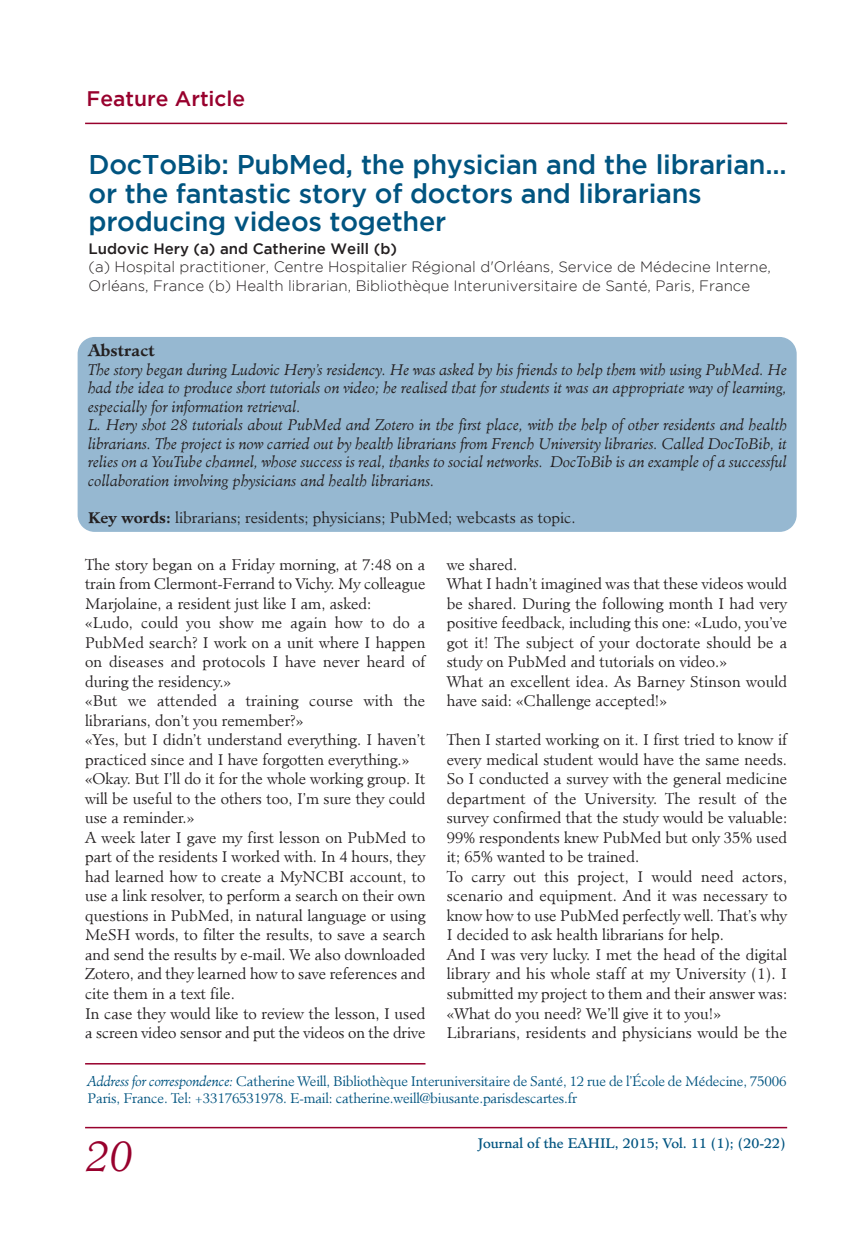
<style>
.page{position:relative;width:851px;height:1234px;background:#fff}
.page>*{position:absolute;margin:0;border:0;box-sizing:border-box;transform-origin:0 0}
.t1{font:italic 300 42px "Minister";color:#98012d}
.t2{font:500 27px/28.5px "Gotham";letter-spacing:-.01em;color:#005480}
.t3{font:500 21px "Gotham";color:#98012d}
.t4{font:700 15.75px "Minister";color:#231f20}
.t5{font:300 15px/19.5px "Minister";color:#231f20}
.t6{font:italic 300 15px/18.5px "Minister";color:#231f20}
.t7{font:300 15px/19px "Gotham";color:#231f20}
.t8{font:500 15px "Gotham";color:#231f20}
.t9{font:300 13.5px/17.9px "Minister";letter-spacing:-.015em;color:#005480}
.t10{font:13.5px "Minister";color:#005480}
.s1{font-weight:700}
.s2{font-style:italic}
</style>
<div class="page">
<hr style="left:85px;top:1126px;width:702px;height:2px;background:#98012d">
<hr style="left:85px;top:123px;width:702px;height:1px;background:#98012d">
<div style="left:78px;top:337px;width:718px;height:194px;background:#96b8d1"></div>
<hr style="left:85px;top:1062px;width:340px;height:2px;background:#98012d">
<h3 class="t3" style="left:87px;top:91px;width:160px">Feature Article</h3>
<h2 class="t2" style="left:89px;top:152px;width:699px">DocToBib: PubMed, the physician and the librarian... or the fantastic story of doctors and librarians producing videos together</h2>
<p class="t8" style="left:89px;top:243px;width:310px">Ludovic Hery (a) and Catherine Weill (b)</p>
<p class="t7" style="left:89px;top:258px;width:683px">(a) Hospital practitioner, Centre Hospitalier Régional d'Orléans, Service de Médecine Interne,<br>Orléans, France (b) Health librarian, Bibliothèque Interuniversitaire de Santé, Paris, France</p>
<p class="t4" style="left:88px;top:343px;width:68px">Abstract</p>
<p class="t6" style="left:88px;top:361px;width:700px">The story began during Ludovic Hery’s residency. He was asked by his friends to help them with using PubMed. He had the idea to produce short tutorials on video; he realised that for students it was an appropriate way of learning, especially for information retrieval.<br>L. Hery shot 28 tutorials about PubMed and Zotero in the first place, with the help of other residents and health librarians. The project is now carried out by health librarians from French University libraries. Called DocToBib, it relies on a YouTube channel, whose success is real, thanks to social networks. DocToBib is an example of a successful collaboration involving physicians and health librarians.</p>
<p class="t5" style="left:88px;top:508px;width:489px"><span class="s1">Key words:</span> librarians; residents; physicians; PubMed; webcasts as topic.</p>
<p class="t5" style="left:85px;top:555px;width:342px">The story began on a Friday morning, at 7:48 on a train from Clermont-Ferrand to Vichy. My colleague Marjolaine, a resident just like I am, asked:<br>«Ludo, could you show me again how to do a PubMed search? I work on a unit where I happen on diseases and protocols I have never heard of during the residency.»<br>«But we attended a training course with the librarians, don’t you remember?»<br>«Yes, but I didn’t understand everything. I haven’t practiced since and I have forgotten everything.» «Okay. But I’ll do it for the whole working group. It will be useful to the others too, I’m sure they could use a reminder.»<br>A week later I gave my first lesson on PubMed to part of the residents I worked with. In 4 hours, they had learned how to create a MyNCBI account, to use a link resolver, to perform a search on their own questions in PubMed, in natural language or using MeSH words, to filter the results, to save a search and send the results by e-mail. We also downloaded Zotero, and they learned how to save references and cite them in a text file.<br>In case they would like to review the lesson, I used a screen video sensor and put the videos on the drive</p>
<p class="t5" style="left:446px;top:555px;width:342px">we shared.<br>What I hadn’t imagined was that these videos would be shared. During the following month I had very positive feedback, including this one: «Ludo, you’ve got it! The subject of your doctorate should be a study on PubMed and tutorials on video.»<br>What an excellent idea. As Barney Stinson would have said: «Challenge accepted!»</p>
<p class="t5" style="left:446px;top:731px;width:342px">Then I started working on it. I first tried to know if every medical student would have the same needs.<br>So I conducted a survey with the general medicine department of the University. The result of the survey confirmed that the study would be valuable:<br>99% respondents knew PubMed but only 35% used it; 65% wanted to be trained.<br>To carry out this project, I would need actors, scenario and equipment. And it was necessary to know how to use PubMed perfectly well. That’s why I decided to ask health librarians for help.<br>And I was very lucky. I met the head of the digital library and his whole staff at my University (1). I submitted my project to them and their answer was: «What do you need? We’ll give it to you!» Librarians, residents and physicians would be the</p>
<p class="t9" style="left:88px;top:1072px;width:700px"><span class="s2">Address for correspondence:</span> Catherine Weill, Bibliothèque Interuniversitaire de Santé, 12 rue de l’École de Médecine, 75006<br>Paris, France. Tel: +33176531978. E-mail: catherine.weill@biusante.parisdescartes.fr</p>
<h1 class="t1" style="left:87px;top:1137px;width:48px">20</h1>
<p class="t10" style="left:477px;top:1137px;width:309px">Journal of the EAHIL, 2015; Vol. 11 (1); (20-22)</p>
</div>
